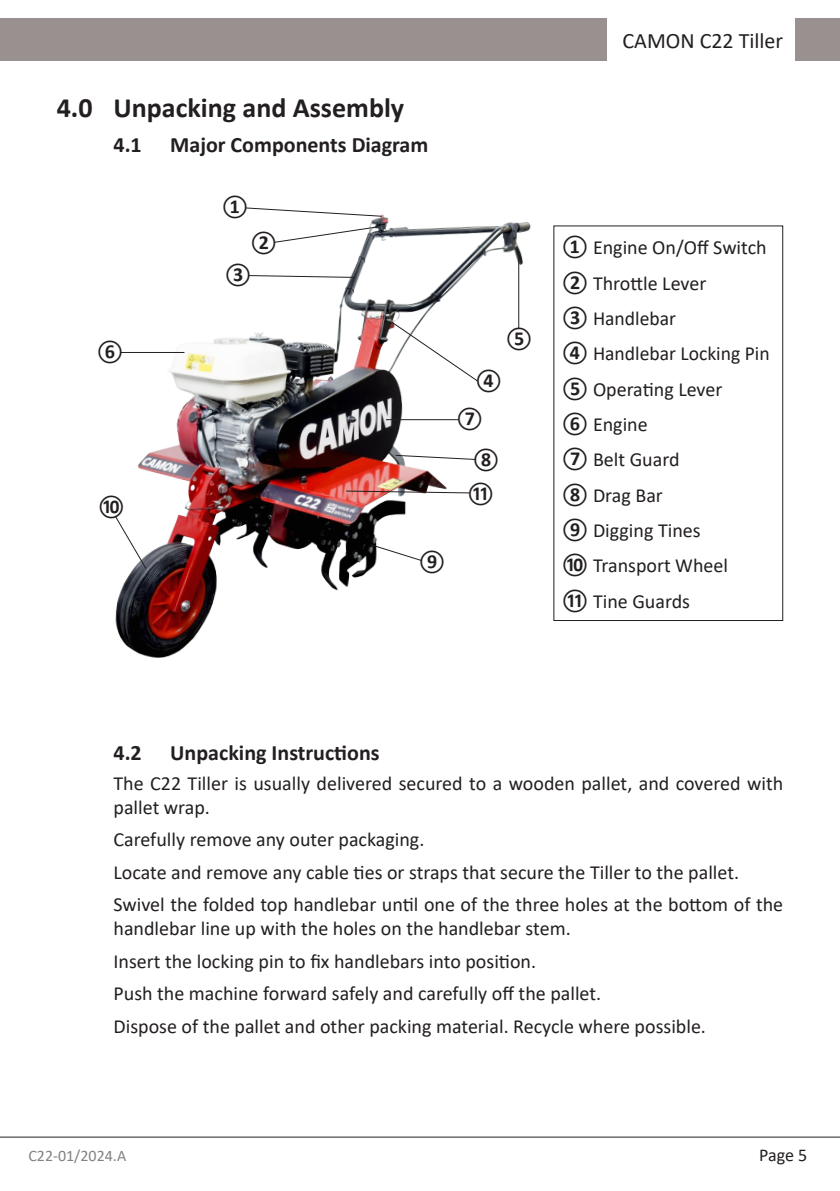
<style>
.page{position:relative;width:840px;height:1191px;background:#fff}
.page>*{position:absolute;margin:0;border:0;box-sizing:border-box;transform-origin:0 0}
.t1{font:700 28px "Calibri";color:#231f20}
.t2{font:700 22px "Calibri";color:#231f20}
.t3{font:22px "Calibri";color:#231f20}
.Sub_Para_1{font:20px/24px "Calibri";color:#231f20}
.t4{font:700 20px "Calibri";color:#231f20}
.t5{font:18px "Calibri";color:#231f20}
.t6{font:16px "Calibri";color:#808285}
.s1{font-weight:700}
</style>
<div class="page">
<div style="left:0;top:18px;width:839px;height:43px;background:#999190"></div>
<div style="left:607px;top:18px;width:187px;height:43px;background:#fff"></div>
<hr style="left:0;top:1136px;width:839px;height:1px;background:#231f20">
<img style="left:115px;top:214px;width:416px;height:444px">
<svg style="left:244px;top:207px;width:139px;height:10px"></svg>
<hr style="left:518px;top:256px;width:1px;height:72px;background:#231f20">
<svg style="left:390px;top:320px;width:89px;height:63px"></svg>
<svg style="left:273px;top:226px;width:106px;height:17px"></svg>
<hr style="left:120px;top:352px;width:64px;height:1px;background:#231f20">
<svg style="left:394px;top:454px;width:82px;height:6px"></svg>
<svg style="left:369px;top:543px;width:54px;height:19px"></svg>
<svg style="left:114px;top:514px;width:33px;height:56px"></svg>
<svg style="left:345px;top:490px;width:125px;height:4px"></svg>
<svg style="left:247px;top:274px;width:108px;height:4px"></svg>
<hr style="left:386px;top:419px;width:72px;height:1px;background:#231f20">
<p class="t1" style="left:57px;top:88px;width:349px">4.0 Unpacking and Assembly</p>
<p class="t2" style="left:113px;top:129px;width:30px">4.1</p>
<p class="t2" style="left:170px;top:129px;width:259px">Major Components Diagram</p>
<p class="t4" style="left:221px;top:193px;width:28px">①</p>
<p class="t4" style="left:250px;top:229px;width:28px">②</p>
<p class="t4" style="left:225px;top:262px;width:28px">③</p>
<p class="t4" style="left:97px;top:338px;width:28px">⑥</p>
<p class="t4" style="left:98px;top:493px;width:28px">⑩</p>
<p class="t4" style="left:505px;top:325px;width:28px">⑤</p>
<p class="t4" style="left:475px;top:367px;width:28px">④</p>
<p class="t4" style="left:456px;top:405px;width:28px">⑦</p>
<p class="t4" style="left:472px;top:446px;width:28px">⑧</p>
<p class="t4" style="left:467px;top:480px;width:28px">⑪</p>
<p class="t4" style="left:418px;top:548px;width:28px">⑨</p>
<p class="t3" style="left:622px;top:26px;width:162px">CAMON C22 Tiller</p>
<p class="Sub_Para_1" style="left:561px;top:235px;width:206px"><span class="s1">①</span> Engine On/Off Switch</p>
<p class="Sub_Para_1" style="left:561px;top:270px;width:146px"><span class="s1">②</span> Throttle Lever</p>
<p class="Sub_Para_1" style="left:561px;top:306px;width:116px"><span class="s1">③</span> Handlebar</p>
<p class="Sub_Para_1" style="left:561px;top:341px;width:209px"><span class="s1">④</span> Handlebar Locking Pin</p>
<p class="Sub_Para_1" style="left:561px;top:376px;width:162px"><span class="s1">⑤</span> Operating Lever</p>
<p class="Sub_Para_1" style="left:561px;top:412px;width:87px"><span class="s1">⑥</span> Engine</p>
<p class="Sub_Para_1" style="left:561px;top:447px;width:119px"><span class="s1">⑦</span> Belt Guard</p>
<p class="Sub_Para_1" style="left:561px;top:482px;width:102px"><span class="s1">⑧</span> Drag Bar</p>
<p class="Sub_Para_1" style="left:561px;top:518px;width:140px"><span class="s1">⑨</span> Digging Tines</p>
<p class="Sub_Para_1" style="left:561px;top:553px;width:168px"><span class="s1">⑩</span> Transport Wheel</p>
<p class="Sub_Para_1" style="left:561px;top:588px;width:130px"><span class="s1">⑪</span> Tine Guards</p>
<p class="t2" style="left:113px;top:737px;width:30px">4.2</p>
<p class="t2" style="left:170px;top:737px;width:211px">Unpacking Instructions</p>
<p class="Sub_Para_1" style="left:113px;top:770px;width:670px">The C22 Tiller is usually delivered secured to a wooden pallet, and covered with pallet wrap.</p>
<p class="Sub_Para_1" style="left:113px;top:827px;width:312px">Carefully remove any outer packaging.</p>
<p class="Sub_Para_1" style="left:113px;top:859px;width:627px">Locate and remove any cable ties or straps that secure the Tiller to the pallet.</p>
<p class="Sub_Para_1" style="left:113px;top:892px;width:670px">Swivel the folded top handlebar until one of the three holes at the bottom of the handlebar line up with the holes on the handlebar stem.</p>
<p class="Sub_Para_1" style="left:113px;top:948px;width:424px">Insert the locking pin to fix handlebars into position.</p>
<p class="Sub_Para_1" style="left:113px;top:981px;width:489px">Push the machine forward safely and carefully off the pallet.</p>
<p class="Sub_Para_1" style="left:113px;top:1013px;width:593px">Dispose of the pallet and other packing material. Recycle where possible.</p>
<p class="t6" style="left:28px;top:1144px;width:99px">C22-01/2024.A</p>
<p class="t5" style="left:758px;top:1142px;width:50px">Page 5</p>
</div>
